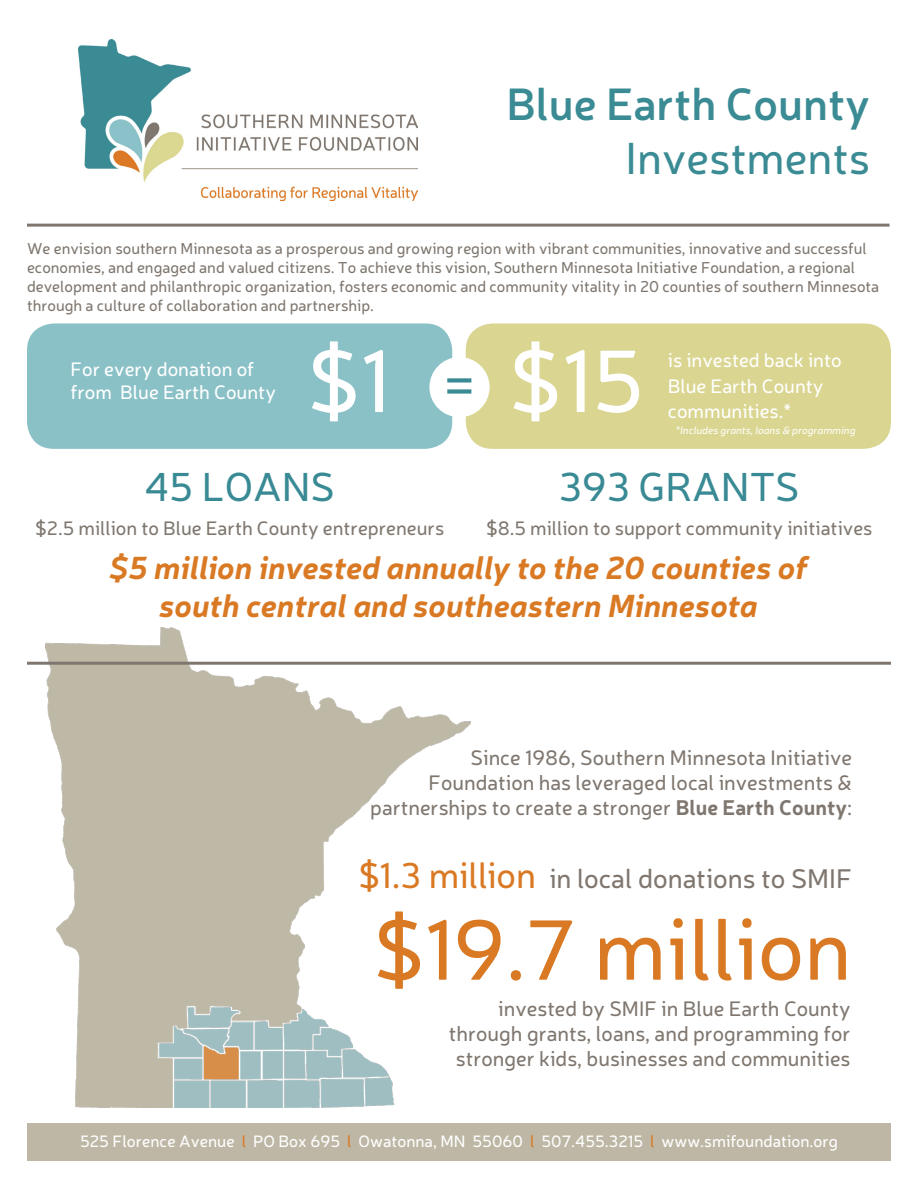
<style>
.page{position:relative;width:918px;height:1188px;background:#fff}
.page>*{position:absolute;margin:0;border:0;box-sizing:border-box;transform-origin:0 0}
.t1{font:88.5px "Neris";color:#fff}
.t2{font:85.5px "Neris";color:#da7923}
.t3{font:51px "Arial";color:#398a94}
.t4{font:600 45px "Neris";color:#3b8b94}
.t5{font:45px "Neris";color:#3b8b94}
.t6{font:40.5px "Neris";color:#398a94}
.t7{font:italic 700 31.5px "Neris";color:#da7923}
.t8{font:27px "Neris";color:#7f776f}
.t9{font:21px/25.2px "Neris";color:#7f776f;text-align:center}
.t10{font:19.5px/25.5px "Neris";color:#fff}
.t11{font:19.5px "Neris";color:#7f776f}
.t12{font:16.5px "Neris";color:#fff}
.t13{font:15.75px/18.9px "Neris";color:#7f776f}
.t14{font:italic 10.5px "Neris";color:#fffefc}
.s1{font-weight:700}
.s2{font-size:36px;color:#da7923}
.s3{color:#da7923}
</style>
<div class="page">
<img style="left:45px;top:627px;width:426px;height:480px">
<div style="left:466px;top:323px;width:425px;height:126px;background:#dad691;border-radius:27px"></div>
<div style="left:27px;top:323px;width:425px;height:126px;background:#8ac1c7;border-radius:27px"></div>
<hr style="left:27px;top:662px;width:864px;height:3px;background:#7f776f">
<div style="left:27px;top:1124px;width:864px;height:37px;background:#beb7a5"></div>
<div style="left:429px;top:357px;width:61px;height:60px;background:#fff;border-radius:50%"></div>
<img style="left:78px;top:40px;width:340px;height:161px">
<hr style="left:27px;top:224px;width:863px;height:3px;background:#7f776f">
<p class="t4" style="left:507px;top:73px;width:365px">Blue Earth County</p>
<p class="t5" style="left:626px;top:129px;width:246px">Investments</p>
<p class="t13" style="left:27px;top:238px;width:854px">We envision southern Minnesota as a prosperous and growing region with vibrant communities, innovative and successful economies, and engaged and valued citizens. To achieve this vision, Southern Minnesota Initiative Foundation, a regional development and philanthropic organization, fosters economic and community vitality in 20 counties of southern Minnesota through a culture of collaboration and partnership.</p>
<p class="t10" style="left:71px;top:355px;width:185px">For every donation of</p>
<p class="t10" style="left:71px;top:379px;width:207px">from Blue Earth County</p>
<p class="t1" style="left:307px;top:322px;width:85px">$1</p>
<p class="t3" style="left:444px;top:351px;width:31px">=</p>
<p class="t6" style="left:145px;top:460px;width:192px">45 LOANS</p>
<p class="t11" style="left:35px;top:515px;width:411px">$2.5 million to Blue Earth County entrepreneurs</p>
<p class="t1" style="left:509px;top:322px;width:137px">$15</p>
<p class="t10" style="left:668px;top:347px;width:175px">is invested back into<br>Blue Earth County communities.*</p>
<p class="t14" style="left:676px;top:423px;width:181px">*Includes grants, loans &amp; programming</p>
<p class="t6" style="left:559px;top:460px;width:242px">393 GRANTS</p>
<p class="t11" style="left:486px;top:515px;width:388px">$8.5 million to support community initiatives</p>
<p class="t7" style="left:109px;top:545px;width:700px">$5 million invested annually to the 20 counties of</p>
<p class="t7" style="left:159px;top:583px;width:600px">south central and southeastern Minnesota</p>
<p class="t9" style="left:470px;top:744px;width:383px">Since 1986, Southern Minnesota Initiative</p>
<p class="t9" style="left:370px;top:769px;width:483px;text-align:right">Foundation has leveraged local investments &amp; partnerships to create a stronger <span class="s1">Blue Earth County</span>:</p>
<p class="t8" style="left:358px;top:860px;width:495px"><span class="s2">$1.3 million</span> in local donations to SMIF</p>
<p class="t2" style="left:373px;top:893px;width:480px">$19.7 million</p>
<p class="t9" style="left:498px;top:995px;width:354px">invested by SMIF in Blue Earth County</p>
<p class="t9" style="left:449px;top:1020px;width:403px">through grants, loans, and programming for stronger kids, businesses and communities</p>
<p class="t12" style="left:80px;top:1130px;width:759px">525 Florence Avenue <span class="s3">l</span> PO Box 695 <span class="s3">l</span> Owatonna, MN 55060 <span class="s3">l</span> 507.455.3215 <span class="s3">l</span> www.smifoundation.org</p>
</div>
